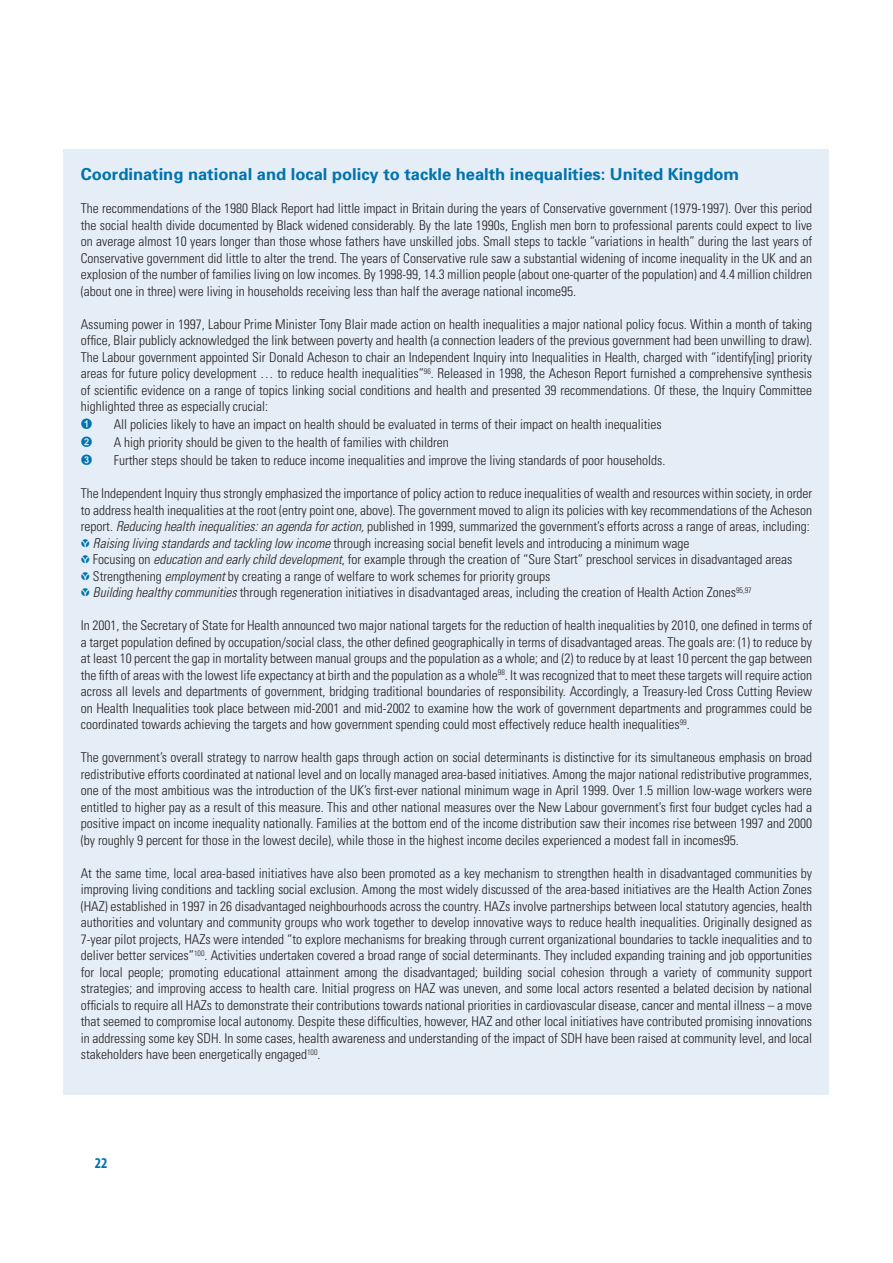
<style>
.page{position:relative;width:893px;height:1263px;background:#fff}
.page>*{position:absolute;margin:0;border:0;box-sizing:border-box;transform-origin:0 0}
.t1{font:700 16.5px "Univers";color:#0073ae}
.t2{font:700 condensed 15px "Myriad Pro";color:#0073ae}
.t3{font:300 condensed 13.5px/16.5px "Univers";color:#231f20;text-align:justify}
.s1{color:#0073ae}
.s2{font-style:italic}
</style>
<div class="page">
<div style="left:64px;top:149px;width:765px;height:945px;background:#e5eef6"></div>
<p class="t1" style="left:81px;top:164px;width:660px">Coordinating national and local policy to tackle health inequalities: United Kingdom</p>
<p class="t3" style="left:81px;top:200px;width:733px">The recommendations of the 1980 Black Report had little impact in Britain during the years of Conservative government (1979-1997). Over this period the social health divide documented by Black widened considerably. By the late 1990s, English men born to professional parents could expect to live on average almost 10 years longer than those whose fathers have unskilled jobs. Small steps to tackle “variations in health” during the last years of Conservative government did little to alter the trend. The years of Conservative rule saw a substantial widening of income inequality in the UK and an explosion of the number of families living on low incomes. By 1998-99, 14.3 million people (about one-quarter of the population) and 4.4 million children (about one in three) were living in households receiving less than half the average national income95.</p>
<p class="t3" style="left:81px;top:315px;width:733px">Assuming power in 1997, Labour Prime Minister Tony Blair made action on health inequalities a major national policy focus. Within a month of taking office, Blair publicly acknowledged the link between poverty and health (a connection leaders of the previous government had been unwilling to draw).<br>The Labour government appointed Sir Donald Acheson to chair an Independent Inquiry into Inequalities in Health, charged with “identify[ing] priority areas for future policy development … to reduce health inequalities”<sup>96</sup>. Released in 1998, the Acheson Report furnished a comprehensive synthesis of scientific evidence on a range of topics linking social conditions and health and presented 39 recommendations. Of these, the Inquiry Committee highlighted three as especially crucial:</p>
<p class="t3" style="left:114px;top:415px;width:549px;line-height:18px">All policies likely to have an impact on health should be evaluated in terms of their impact on health inequalities<br>A high priority should be given to the health of families with children</p>
<p class="t3" style="left:81px;top:452px;width:586px"><span class="s1">✓</span> Further steps should be taken to reduce income inequalities and improve the living standards of poor households.</p>
<p class="t3" style="left:81px;top:485px;width:733px;text-align:left">The Independent Inquiry thus strongly emphasized the importance of policy action to reduce inequalities of wealth and resources within society, in order to address health inequalities at the root (entry point one, above). The government moved to align its policies with key recommendations of the Acheson report. <span class="s2">Reducing health inequalities: an agenda for action,</span> published in 1999, summarized the government’s efforts across a range of areas, including: <sup>∏</sup> <span class="s2">Raising living standards and tackling low income</span> through increasing social benefit levels and introducing a minimum wage<br><sup>∏</sup> Focusing on <span class="s2">education and early child development</span>, for example through the creation of “Sure Start” preschool services in disadvantaged areas<br><sup>∏</sup> Strengthening <span class="s2">employment</span> by creating a range of welfare to work schemes for priority groups<br><sup>∏</sup> <span class="s2">Building healthy communities</span> through regeneration initiatives in disadvantaged areas, including the creation of Health Action Zones<sup>95,97</sup></p>
<p class="t3" style="left:81px;top:617px;width:733px">In 2001, the Secretary of State for Health announced two major national targets for the reduction of health inequalities by 2010, one defined in terms of a target population defined by occupation/social class, the other defined geographically in terms of disadvantaged areas. The goals are: (1) to reduce by at least 10 percent the gap in mortality between manual groups and the population as a whole; and (2) to reduce by at least 10 percent the gap between the fifth of areas with the lowest life expectancy at birth and the population as a whole<sup>98</sup>. It was recognized that to meet these targets will require action across all levels and departments of government, bridging traditional boundaries of responsibility. Accordingly, a Treasury-led Cross Cutting Review on Health Inequalities took place between mid-2001 and mid-2002 to examine how the work of government departments and programmes could be coordinated towards achieving the targets and how government spending could most effectively reduce health inequalities<sup>99</sup>.</p>
<p class="t3" style="left:81px;top:749px;width:733px">The government’s overall strategy to narrow health gaps through action on social determinants is distinctive for its simultaneous emphasis on broad redistributive efforts coordinated at national level and on locally managed area-based initiatives. Among the major national redistributive programmes, one of the most ambitious was the introduction of the UK’s first-ever national minimum wage in April 1999. Over 1.5 million low-wage workers were entitled to higher pay as a result of this measure. This and other national measures over the New Labour government’s first four budget cycles had a positive impact on income inequality nationally. Families at the bottom end of the income distribution saw their incomes rise between 1997 and 2000 (by roughly 9 percent for those in the lowest decile), while those in the highest income deciles experienced a modest fall in incomes95.</p>
<p class="t3" style="left:81px;top:864px;width:733px">At the same time, local area-based initiatives have also been promoted as a key mechanism to strengthen health in disadvantaged communities by improving living conditions and tackling social exclusion. Among the most widely discussed of the area-based initiatives are the Health Action Zones (HAZ) established in 1997 in 26 disadvantaged neighbourhoods across the country. HAZs involve partnerships between local statutory agencies, health authorities and voluntary and community groups who work together to develop innovative ways to reduce health inequalities. Originally designed as 7-year pilot projects, HAZs were intended “to explore mechanisms for breaking through current organizational boundaries to tackle inequalities and to deliver better services”<sup>100</sup>. Activities undertaken covered a broad range of social determinants. They included expanding training and job opportunities for local people; promoting educational attainment among the disadvantaged; building social cohesion through a variety of community support strategies; and improving access to health care. Initial progress on HAZ was uneven, and some local actors resented a belated decision by national officials to require all HAZs to demonstrate their contributions towards national priorities in cardiovascular disease, cancer and mental illness – a move that seemed to compromise local autonomy. Despite these difficulties, however, HAZ and other local initiatives have contributed promising innovations in addressing some key SDH. In some cases, health awareness and understanding of the impact of SDH have been raised at community level, and local stakeholders have been energetically engaged<sup>100</sup>.</p>
<p class="t2" style="left:95px;top:1153px;width:14px">22</p>
</div>
